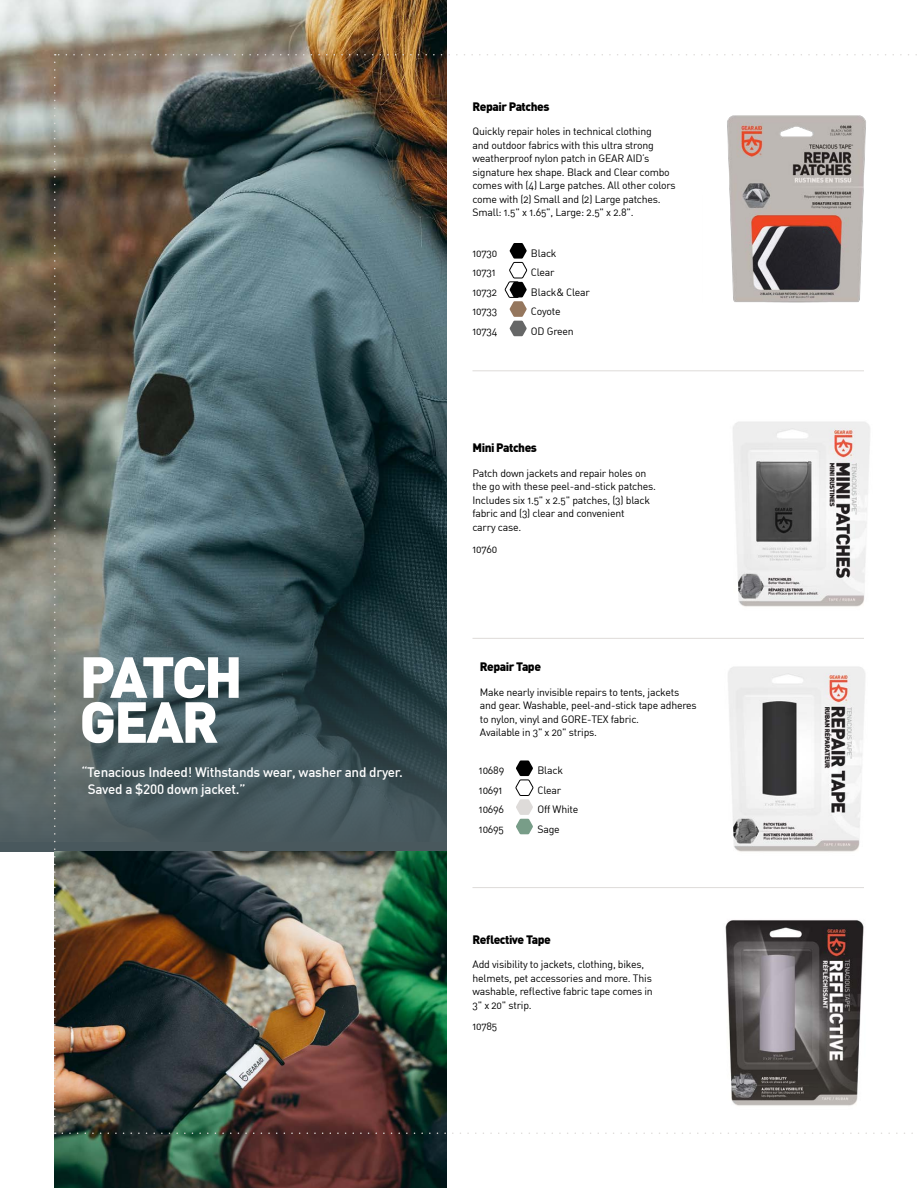
<style>
.page{position:relative;width:918px;height:1188px;background:#fff}
.page>*{position:absolute;margin:0;border:0;box-sizing:border-box;transform-origin:0 0}
.t1{font:900 57px/45px "DIN";letter-spacing:-.04em;color:#fff}
.t2{font:500 13.5px/16.5px "DIN";letter-spacing:-.02em;color:#fff}
.t3{font:900 12px "DIN";letter-spacing:-.04em;color:#000}
.t4{font:10.5px/13.5px "DIN Regular Alternate";letter-spacing:-.02em;color:#000}
</style>
<div class="page">
<img style="left:0;top:0;width:446px;height:841px">
<img style="left:54px;top:851px;width:392px;height:337px">
<svg style="left:54px;top:62px;width:2px;height:1072px;background:#7c7467"></svg>
<svg style="left:62px;top:1132px;width:851px;height:2px"></svg>
<svg style="left:55px;top:54px;width:862px;height:2px"></svg>
<hr style="left:472px;top:887px;width:392px;height:1px;background:#dedbd9">
<hr style="left:472px;top:638px;width:392px;height:1px;background:#dedbd9">
<hr style="left:472px;top:370px;width:392px;height:1px;background:#dedbd9">
<img style="left:725px;top:920px;width:139px;height:186px">
<img style="left:733px;top:422px;width:137px;height:185px">
<img style="left:727px;top:115px;width:139px;height:188px">
<svg style="left:505px;top:243px;width:22px;height:93px"></svg>
<img style="left:728px;top:666px;width:137px;height:186px">
<svg style="left:516px;top:760px;width:17px;height:74px"></svg>
<h1 class="t1" style="left:80px;top:656px;width:165px">PATCH<br>GEAR</h1>
<p class="t2" style="left:88px;top:765px;width:317px;text-indent:-6px">“Tenacious Indeed! Withstands wear, washer and dryer.<br>Saved a $200 down jacket.”</p>
<p class="t3" style="left:472px;top:100px;width:78px">Repair Patches</p>
<p class="t4" style="left:472px;top:125px;width:205px">Quickly repair holes in technical clothing<br>and outdoor fabrics with this ultra strong weatherproof nylon patch in GEAR AID’s signature hex shape. Black and Clear combo comes with (4) Large patches. All other colors come with (2) Small and (2) Large patches.<br>Small: 1.5" x 1.65", Large: 2.5" x 2.8".</p>
<p class="t4" style="left:472px;top:246px;width:26px">10730</p>
<p class="t4" style="left:531px;top:246px;width:27px">Black</p>
<p class="t4" style="left:472px;top:265px;width:25px">10731</p>
<p class="t4" style="left:531px;top:265px;width:25px">Clear</p>
<p class="t4" style="left:472px;top:285px;width:26px">10732</p>
<p class="t4" style="left:531px;top:285px;width:61px">Black&amp; Clear</p>
<p class="t4" style="left:472px;top:304px;width:26px">10733</p>
<p class="t4" style="left:531px;top:304px;width:31px">Coyote</p>
<p class="t4" style="left:472px;top:324px;width:26px">10734</p>
<p class="t4" style="left:531px;top:324px;width:44px">OD Green</p>
<p class="t3" style="left:472px;top:442px;width:66px">Mini Patches</p>
<p class="t4" style="left:472px;top:466px;width:185px">Patch down jackets and repair holes on the go with these peel-and-stick patches.<br>Includes six 1.5" x 2.5" patches, (3) black fabric and (3) clear and convenient<br>carry case.</p>
<p class="t4" style="left:472px;top:542px;width:26px">10760</p>
<p class="t3" style="left:480px;top:661px;width:63px">Repair Tape</p>
<p class="t4" style="left:480px;top:685px;width:218px">Make nearly invisible repairs to tents, jackets and gear. Washable, peel-and-stick tape adheres to nylon, vinyl and GORE-TEX fabric.<br>Available in 3" x 20" strips.</p>
<p class="t4" style="left:479px;top:763px;width:27px">10689</p>
<p class="t4" style="left:537px;top:763px;width:27px">Black</p>
<p class="t4" style="left:479px;top:783px;width:25px">10691</p>
<p class="t4" style="left:537px;top:783px;width:25px">Clear</p>
<p class="t4" style="left:479px;top:802px;width:27px">10696</p>
<p class="t4" style="left:537px;top:802px;width:42px">Off White</p>
<p class="t4" style="left:479px;top:822px;width:27px">10695</p>
<p class="t4" style="left:537px;top:822px;width:24px">Sage</p>
<p class="t3" style="left:472px;top:933px;width:80px">Reflective Tape</p>
<p class="t4" style="left:472px;top:957px;width:182px">Add visibility to jackets, clothing, bikes, helmets, pet accessories and more. This washable, reflective fabric tape comes in 3" x 20" strip.</p>
<p class="t4" style="left:472px;top:1020px;width:26px">10785</p>
</div>
